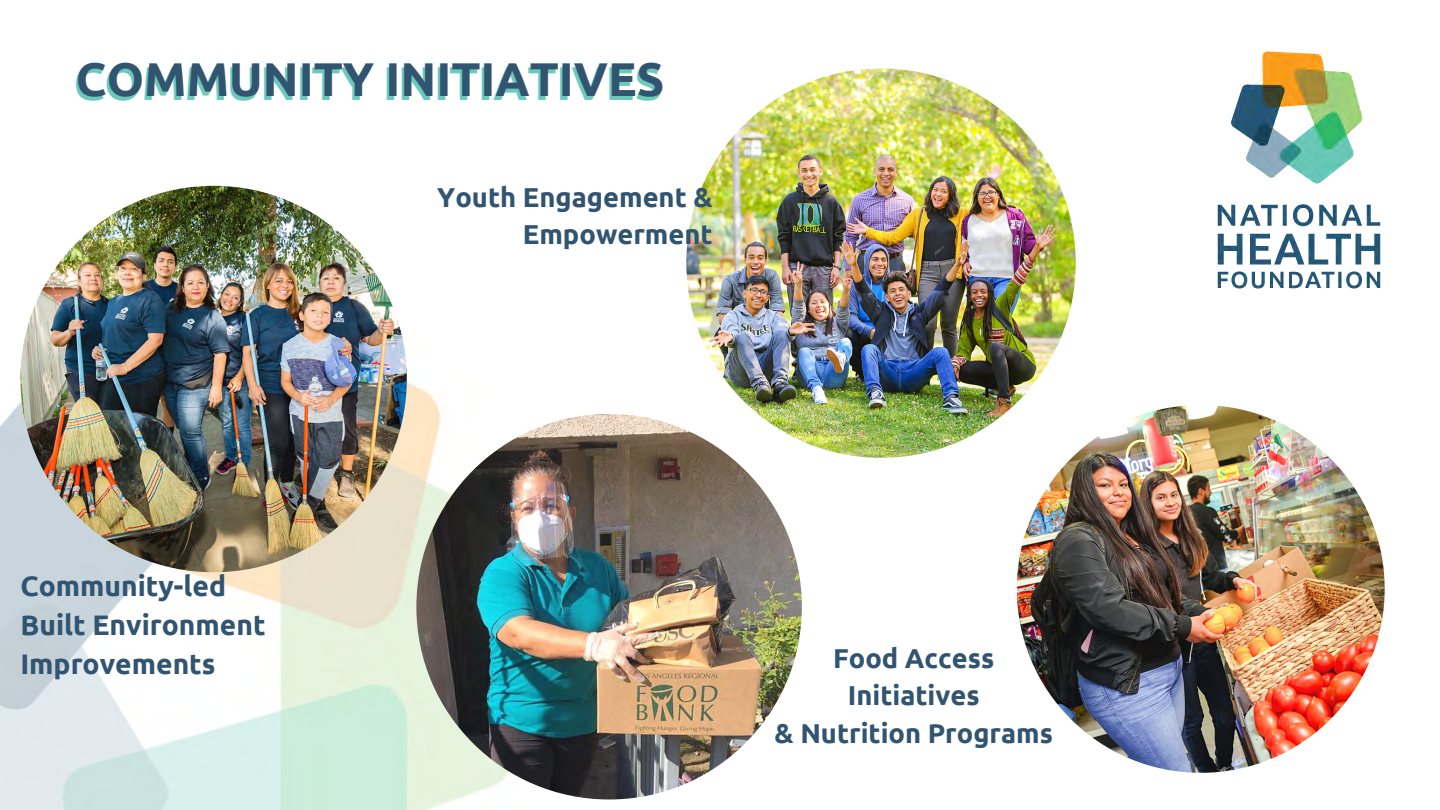
<style>
.page{position:relative;width:1440px;height:810px;background:#fff}
.page>*{position:absolute;margin:0;border:0;box-sizing:border-box;transform-origin:0 0}
.t1{font:700 47.4px "Ubuntu";color:#315470}
.t2{font:700 28.3px/39.1px "Ubuntu";color:#315470}
.t3{font:700 27.3px/37.9px "Ubuntu";color:#315470;text-align:right}
</style>
<div class="page">
<img style="left:0;top:216px;width:636px;height:594px">
<img style="left:1217px;top:51px;width:164px;height:238px">
<img style="left:20px;top:186px;width:387px;height:386px;border-radius:50%">
<img style="left:416px;top:414px;width:386px;height:386px;border-radius:50%">
<img style="left:686px;top:68px;width:390px;height:390px;border-radius:50%">
<img style="left:1017px;top:405px;width:368px;height:368px;border-radius:50%">
<p class="t1" style="left:76px;top:52px;width:590px">COMMUNITY INITIATIVES</p>
<p class="t3" style="left:437px;top:178px;width:277px">Youth Engagement &amp;<br>Empowerment</p>
<h1 class="t2" style="left:20px;top:566px;width:207px">Community-led</h1>
<p class="t2" style="left:20px;top:605px;width:247px">Built Environment<br>Improvements</p>
<p class="t3" style="left:833px;top:639px;width:163px;text-align:center">Food Access<br>Initiatives</p>
<p class="t3" style="left:775px;top:714px;width:280px">&amp; Nutrition Programs</p>
</div>
